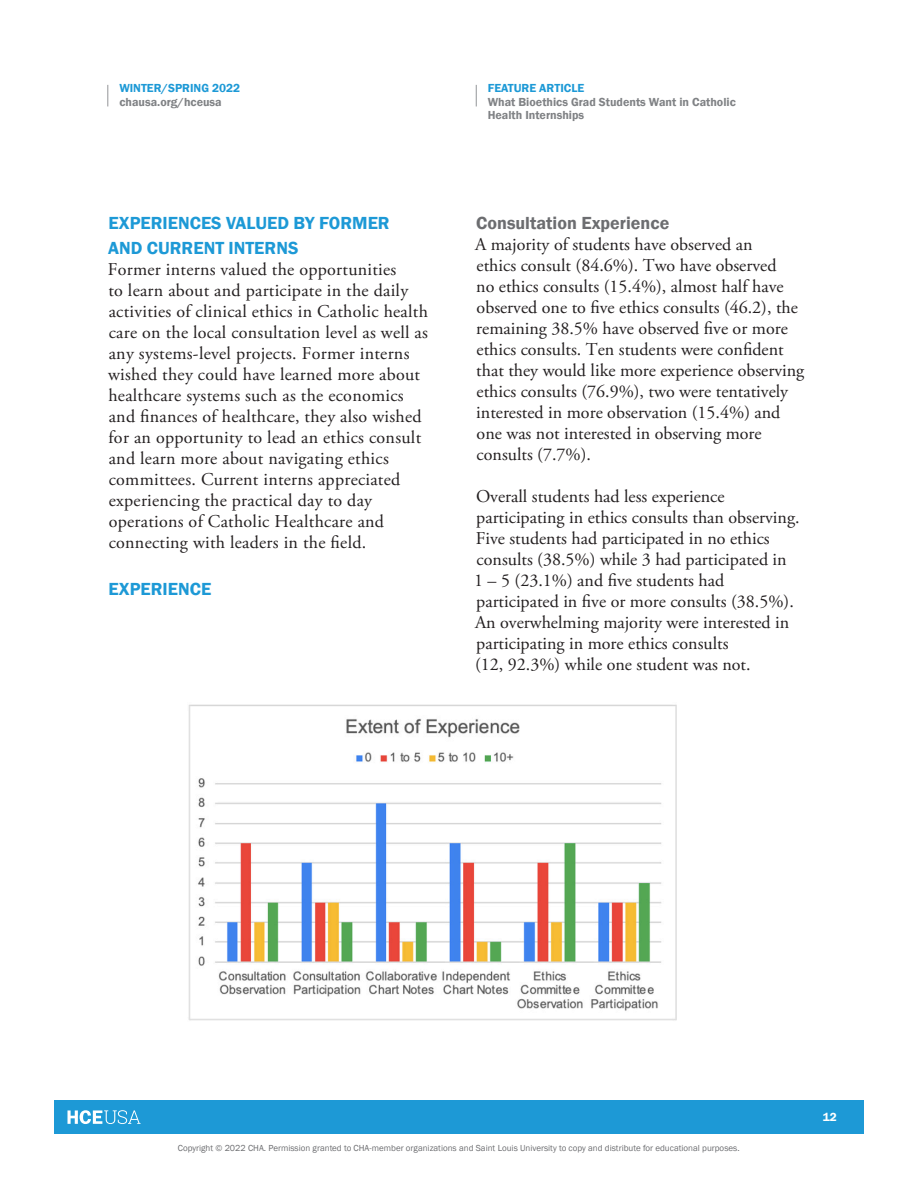
<style>
.page{position:relative;width:918px;height:1188px;background:#fff}
.page>*{position:absolute;margin:0;border:0;box-sizing:border-box;transform-origin:0 0}
.Endnotes{font:18px/21px "Adobe Garamond Pro";color:#231f20}
.Endnotes-2{font:600 18px/25.5px "Franklin Gothic";color:#1d99d6}
.Endnotes-3{font:600 18px "Franklin Gothic";color:#6c6d70}
.t1{font:600 12px/13.5px "Franklin Gothic";color:#808285}
.t2{font:600 12px "Franklin Gothic";color:#1d99d6}
.t3{font:600 12px "Franklin Gothic";color:#fff}
.t4{font:9px "Franklin Gothic";color:#6c6d70}
</style>
<div class="page">
<div style="left:54px;top:1100px;width:810px;height:34px;background:#1d99d6"></div>
<svg style="left:68px;top:1110px;width:73px;height:14px"></svg>
<svg style="left:107px;top:85px;width:1px;height:21px"></svg>
<svg style="left:476px;top:85px;width:1px;height:21px"></svg>
<img style="left:188px;top:704px;width:489px;height:317px">
<p class="t2" style="left:119px;top:81px;width:122px">WINTER/SPRING 2022</p>
<p class="t1" style="left:119px;top:95px;width:104px">chausa.org/hceusa</p>
<p class="Endnotes-2" style="left:108px;top:210px;width:283px">EXPERIENCES VALUED BY FORMER<br>AND CURRENT INTERNS</p>
<p class="Endnotes" style="left:108px;top:260px;width:322px">Former interns valued the opportunities<br>to learn about and participate in the daily activities of clinical ethics in Catholic health care on the local consultation level as well as any systems-level projects. Former interns wished they could have learned more about healthcare systems such as the economics and finances of healthcare, they also wished for an opportunity to lead an ethics consult and learn more about navigating ethics committees. Current interns appreciated experiencing the practical day to day operations of Catholic Healthcare and connecting with leaders in the field.</p>
<p class="Endnotes-2" style="left:109px;top:576px;width:104px">EXPERIENCE</p>
<p class="t2" style="left:488px;top:81px;width:98px">FEATURE ARTICLE</p>
<p class="t1" style="left:488px;top:95px;width:250px">What Bioethics Grad Students Want in Catholic<br>Health Internships</p>
<p class="Endnotes-3" style="left:476px;top:212px;width:195px">Consultation Experience</p>
<p class="Endnotes" style="left:475px;top:234px;width:331px">A majority of students have observed an<br>ethics consult (84.6%). Two have observed<br>no ethics consults (15.4%), almost half have observed one to five ethics consults (46.2), the remaining 38.5% have observed five or more ethics consults. Ten students were confident that they would like more experience observing ethics consults (76.9%), two were tentatively interested in more observation (15.4%) and one was not interested in observing more consults (7.7%).</p>
<p class="Endnotes" style="left:474px;top:486px;width:327px">Overall students had less experience participating in ethics consults than observing.<br>Five students had participated in no ethics consults (38.5%) while 3 had participated in<br>1 – 5 (23.1%) and five students had participated in five or more consults (38.5%).<br>An overwhelming majority were interested in participating in more ethics consults<br>(12, 92.3%) while one student was not.</p>
<p class="t4" style="left:178px;top:1142px;width:563px">Copyright © 2022 CHA. Permission granted to CHA-member organizations and Saint Louis University to copy and distribute for educational purposes.</p>
<p class="t3" style="left:823px;top:1109px;width:16px">12</p>
</div>
